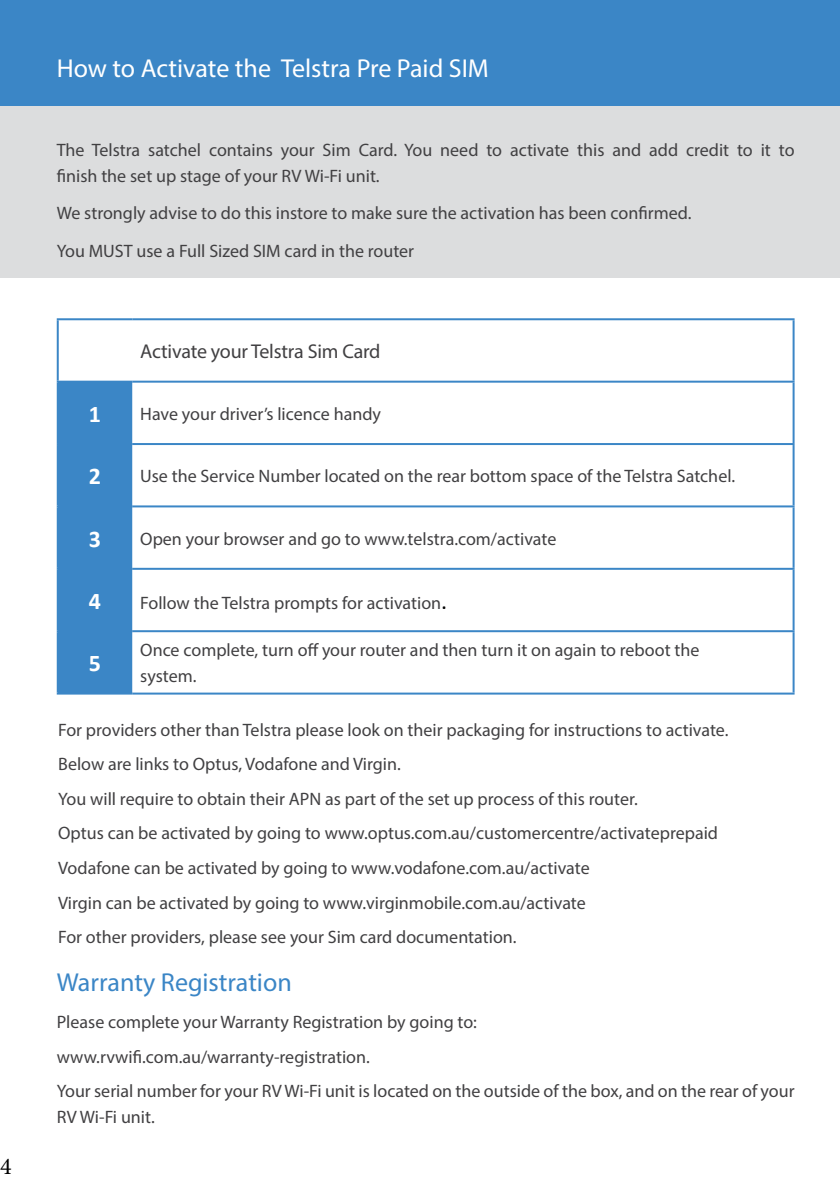
<style>
.page{position:relative;width:840px;height:1191px;background:#fff}
.page>*{position:absolute;margin:0;border:0;box-sizing:border-box;transform-origin:0 0}
.t1{font:26px "Myriad Pro";color:#fff}
.t2{font:26px "Myriad Pro";color:#3b86c6}
.t3{font:700 24px "Calibri";color:#fff}
.t4{font:24px "Minion Pro";color:#000}
.t5{font:20px "Myriad Pro";letter-spacing:-.01em;color:#414042}
.t6{font:18px/34.6px "Myriad Pro";color:#414042}
.s1{font-family:"Calibri";font-size:24px;color:#000}
</style>
<div class="page">
<div style="left:0;top:0;width:839px;height:106px;background:#3b86c6"></div>
<div style="left:0;top:106px;width:839px;height:172px;background:#dcddde"></div>
<div style="left:59px;top:383px;width:73px;height:309px;background:#3b86c6"></div>
<hr style="left:57px;top:318px;width:75px;height:2px;background:#3b86c6">
<hr style="left:57px;top:320px;width:2px;height:61px;background:#3b86c6">
<hr style="left:132px;top:318px;width:662px;height:2px;background:#3b86c6">
<hr style="left:792px;top:320px;width:2px;height:61px;background:#3b86c6">
<hr style="left:57px;top:381px;width:75px;height:2px;background:#3b86c6">
<hr style="left:57px;top:383px;width:2px;height:60px;background:#3b86c6">
<hr style="left:132px;top:381px;width:662px;height:2px;background:#3b86c6">
<hr style="left:792px;top:383px;width:2px;height:60px;background:#3b86c6">
<hr style="left:57px;top:443px;width:75px;height:2px;background:#3b86c6">
<hr style="left:57px;top:445px;width:2px;height:60px;background:#3b86c6">
<hr style="left:132px;top:443px;width:662px;height:2px;background:#3b86c6">
<hr style="left:792px;top:445px;width:2px;height:60px;background:#3b86c6">
<hr style="left:57px;top:505px;width:75px;height:2px;background:#3b86c6">
<hr style="left:57px;top:507px;width:2px;height:61px;background:#3b86c6">
<hr style="left:132px;top:505px;width:662px;height:2px;background:#3b86c6">
<hr style="left:792px;top:507px;width:2px;height:61px;background:#3b86c6">
<hr style="left:57px;top:568px;width:75px;height:2px;background:#3b86c6">
<hr style="left:57px;top:570px;width:2px;height:60px;background:#3b86c6">
<hr style="left:132px;top:568px;width:662px;height:2px;background:#3b86c6">
<hr style="left:792px;top:570px;width:2px;height:60px;background:#3b86c6">
<hr style="left:57px;top:630px;width:75px;height:2px;background:#3b86c6">
<hr style="left:57px;top:632px;width:2px;height:60px;background:#3b86c6">
<hr style="left:132px;top:630px;width:662px;height:2px;background:#3b86c6">
<hr style="left:792px;top:632px;width:2px;height:60px;background:#3b86c6">
<hr style="left:57px;top:692px;width:75px;height:2px;background:#3b86c6">
<hr style="left:132px;top:692px;width:662px;height:2px;background:#3b86c6">
<h2 class="t4" style="left:0;top:1150px;width:13px">4</h2>
<h1 class="t1" style="left:57px;top:52px;width:433px">How to Activate the Telstra Pre Paid SIM</h1>
<p class="t6" style="left:57px;top:137px;width:738px;line-height:26px">The Telstra satchel contains your Sim Card. You need to activate this and add credit to it to finish the set up stage of your RV Wi-Fi unit.</p>
<p class="t6" style="left:57px;top:194px;width:636px;line-height:37.4px">We strongly advise to do this instore to make sure the activation has been confirmed.<br>You MUST use a Full Sized SIM card in the router</p>
<p class="t5" style="left:140px;top:339px;width:242px">Activate your Telstra Sim Card</p>
<h2 class="t3" style="left:89px;top:397px;width:14px">1</h2>
<p class="t6" style="left:140px;top:396px;width:242px">Have your driver’s licence handy</p>
<h2 class="t3" style="left:89px;top:459px;width:14px">2</h2>
<p class="t6" style="left:140px;top:458px;width:596px">Use the Service Number located on the rear bottom space of the Telstra Satchel.</p>
<h2 class="t3" style="left:89px;top:521px;width:14px">3</h2>
<p class="t6" style="left:140px;top:521px;width:417px">Open your browser and go to www.telstra.com/activate</p>
<h2 class="t3" style="left:89px;top:584px;width:14px">4</h2>
<p class="t6" style="left:140px;top:585px;width:308px">Follow the Telstra prompts for activation<span class="s1">.</span></p>
<p class="t6" style="left:140px;top:637px;width:560px;line-height:26px">Once complete, turn off your router and then turn it on again to reboot the system.</p>
<p class="t6" style="left:58px;top:712px;width:671px">For providers other than Telstra please look on their packaging for instructions to activate.<br>Below are links to Optus, Vodafone and Virgin.<br>You will require to obtain their APN as part of the set up process of this router.<br>Optus can be activated by going to www.optus.com.au/customercentre/activateprepaid Vodafone can be activated by going to www.vodafone.com.au/activate<br>Virgin can be activated by going to www.virginmobile.com.au/activate<br>For other providers, please see your Sim card documentation.</p>
<h1 class="t2" style="left:57px;top:966px;width:236px">Warranty Registration</h1>
<p class="t6" style="left:57px;top:1004px;width:739px">Please complete your Warranty Registration by going to: www.rvwifi.com.au/warranty-registration.<br>Your serial number for your RV Wi-Fi unit is located on the outside of the box, and on the rear of your</p>
<p class="t6" style="left:57px;top:1099px;width:99px">RV Wi-Fi unit.</p>
<h2 class="t3" style="left:89px;top:646px;width:14px">5</h2>
</div>
